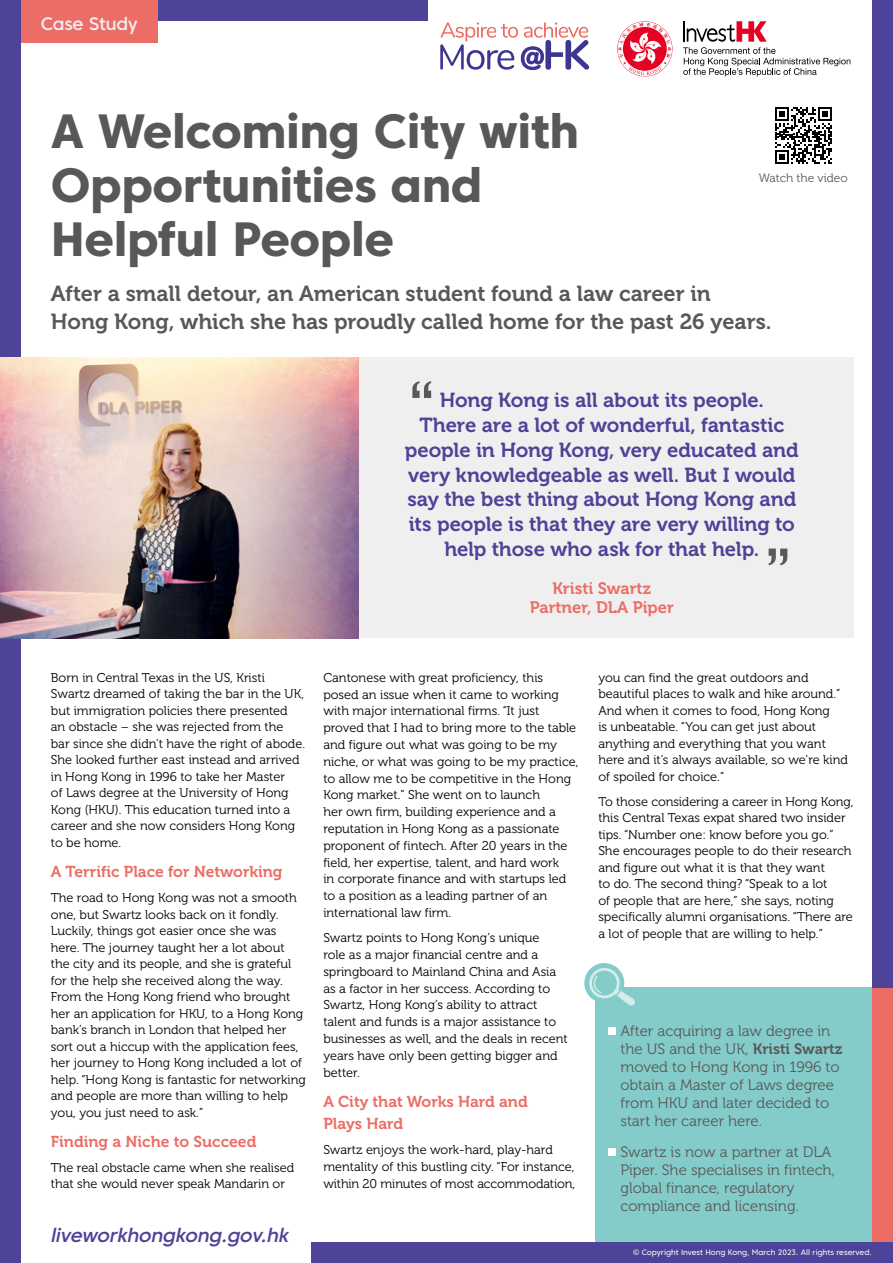
<style>
.page{position:relative;width:893px;height:1263px;background:#4d4398}
.page>*{position:absolute;margin:0;border:0;box-sizing:border-box;transform-origin:0 0}
.Headline{font:800 48px/54px "Core Sans C 75";letter-spacing:-.01em;color:#5a5757}
.Intro{font:21.75px/27.8px "Museo 700";color:#5a5757}
.t1{font:20.25px/24.8px "Museo 700";letter-spacing:-.005em;color:#4d4398;text-align:center}
.Headline-2{font:19.5px "Core Sans C 55 Medium It";letter-spacing:-.01em;color:#4d4398}
.Headline-3{font:500 18px "Core Sans C 55";letter-spacing:-.01em;color:#efefef}
.Quote-name{font:16.5px/19.5px "Museo 700";color:#ec6d65;text-align:center}
.Subtitle{font:15.75px/21.8px "Museo 700";color:#ec6d65}
.Fast_Facts-Contents{font:15px/18px "Museo 300";color:#5a5757}
.Bodytext{font:12.75px/16.5px "Museo 300";color:#000}
.Fast_Facts-Company{font:12px "Museo 300";color:#5a5757}
.t2{font:7.8px "Core Sans C 45";color:#fff}
.s1{font-family:"Museo 700"}
</style>
<div class="page">
<div style="left:21px;top:21px;width:851px;height:1220px;background:#fff"></div>
<div style="left:872px;top:988px;width:21px;height:254px;background:#ec6d65"></div>
<div style="left:326px;top:358px;width:527px;height:280px;background:#efefef"></div>
<div style="left:596px;top:988px;width:276px;height:254px;background:#84ccc9"></div>
<div style="left:608px;top:1027px;width:8px;height:8px;background:#fff"></div>
<div style="left:608px;top:1148px;width:8px;height:7px;background:#fff"></div>
<svg style="left:412px;top:381px;width:19px;height:17px"></svg>
<svg style="left:769px;top:549px;width:18px;height:16px"></svg>
<div style="left:584px;top:963px;width:40px;height:40px;background:#84ccc9;border-radius:50%"></div>
<svg style="left:589px;top:967px;width:46px;height:39px"></svg>
<img style="left:0;top:358px;width:359px;height:280px">
<svg style="left:775px;top:107px;width:57px;height:57px"></svg>
<div style="left:428px;top:0;width:444px;height:30px;background:#fff"></div>
<svg style="left:440px;top:22px;width:149px;height:48px"></svg>
<div style="left:21px;top:1236px;width:289px;height:27px;background:#fff"></div>
<div style="left:21px;top:0;width:136px;height:43px;background:#ec6d65"></div>
<svg style="left:683px;top:21px;width:167px;height:56px"></svg>
<svg style="left:618px;top:23px;width:53px;height:52px"></svg>
<p class="Headline-3" style="left:41px;top:12px;width:98px">Case Study</p>
<p class="Headline" style="left:51px;top:104px;width:530px">A Welcoming City with<br>Opportunities and<br>Helpful People</p>
<p class="Fast_Facts-Company" style="left:759px;top:171px;width:91px">Watch the video</p>
<p class="Intro" style="left:51px;top:280px;width:722px">After a small detour, an American student found a law career in<br>Hong Kong, which she has proudly called home for the past 26 years.</p>
<p class="t1" style="left:405px;top:388px;width:395px">Hong Kong is all about its people.<br>There are a lot of wonderful, fantastic people in Hong Kong, very educated and very knowledgeable as well. But I would say the best thing about Hong Kong and its people is that they are very willing to help those who ask for that help.</p>
<p class="Quote-name" style="left:530px;top:579px;width:146px">Kristi Swartz<br>Partner, DLA Piper</p>
<p class="Bodytext" style="left:51px;top:669px;width:256px">Born in Central Texas in the US, Kristi Swartz dreamed of taking the bar in the UK, but immigration policies there presented an obstacle – she was rejected from the bar since she didn’t have the right of abode.<br>She looked further east instead and arrived in Hong Kong in 1996 to take her Master<br>of Laws degree at the University of Hong Kong (HKU). This education turned into a career and she now considers Hong Kong to be home.</p>
<p class="Subtitle" style="left:51px;top:861px;width:233px">A Terrific Place for Networking</p>
<p class="Bodytext" style="left:51px;top:890px;width:256px">The road to Hong Kong was not a smooth one, but Swartz looks back on it fondly.<br>Luckily, things got easier once she was here. The journey taught her a lot about the city and its people, and she is grateful for the help she received along the way.<br>From the Hong Kong friend who brought her an application for HKU, to a Hong Kong bank’s branch in London that helped her sort out a hiccup with the application fees, her journey to Hong Kong included a lot of help. “Hong Kong is fantastic for networking and people are more than willing to help you, you just need to ask.”</p>
<p class="Subtitle" style="left:51px;top:1131px;width:207px">Finding a Niche to Succeed</p>
<p class="Bodytext" style="left:51px;top:1159px;width:245px">The real obstacle came when she realised that she would never speak Mandarin or</p>
<p class="Headline-2" style="left:51px;top:1223px;width:240px">liveworkhongkong.gov.hk</p>
<p class="Bodytext" style="left:323px;top:669px;width:257px">Cantonese with great proficiency, this posed an issue when it came to working with major international firms. “It just proved that I had to bring more to the table and figure out what was going to be my niche, or what was going to be my practice, to allow me to be competitive in the Hong Kong market.” She went on to launch<br>her own firm, building experience and a reputation in Hong Kong as a passionate proponent of fintech. After 20 years in the field, her expertise, talent, and hard work<br>in corporate finance and with startups led to a position as a leading partner of an international law firm.</p>
<p class="Bodytext" style="left:323px;top:930px;width:246px">Swartz points to Hong Kong’s unique<br>role as a major financial centre and a springboard to Mainland China and Asia as a factor in her success. According to Swartz, Hong Kong’s ability to attract talent and funds is a major assistance to businesses as well, and the deals in recent years have only been getting bigger and better.</p>
<p class="Subtitle" style="left:323px;top:1091px;width:206px">A City that Works Hard and<br>Plays Hard</p>
<p class="Bodytext" style="left:323px;top:1141px;width:253px">Swartz enjoys the work-hard, play-hard mentality of this bustling city. “For instance, within 20 minutes of most accommodation,</p>
<p class="Bodytext" style="left:598px;top:669px;width:251px">you can find the great outdoors and beautiful places to walk and hike around.” And when it comes to food, Hong Kong<br>is unbeatable. “You can get just about anything and everything that you want here and it’s always available, so we’re kind of spoiled for choice.”</p>
<p class="Bodytext" style="left:598px;top:793px;width:257px">To those considering a career in Hong Kong, this Central Texas expat shared two insider tips. “Number one: know before you go.” She encourages people to do their research and figure out what it is that they want<br>to do. The second thing? “Speak to a lot<br>of people that are here,” she says, noting specifically alumni organisations. “There are a lot of people that are willing to help.”</p>
<p class="Fast_Facts-Contents" style="left:620px;top:1022px;width:224px">After acquiring a law degree in the US and the UK, <span class="s1">Kristi Swartz </span>moved to Hong Kong in 1996 to obtain a Master of Laws degree from HKU and later decided to start her career here.</p>
<p class="Fast_Facts-Contents" style="left:620px;top:1143px;width:216px">Swartz is now a partner at DLA<br>Piper. She specialises in fintech, global finance, regulatory compliance and licensing.</p>
<p class="t2" style="left:633px;top:1247px;width:240px">© Copyright Invest Hong Kong, March 2023. All rights reserved.</p>
</div>
